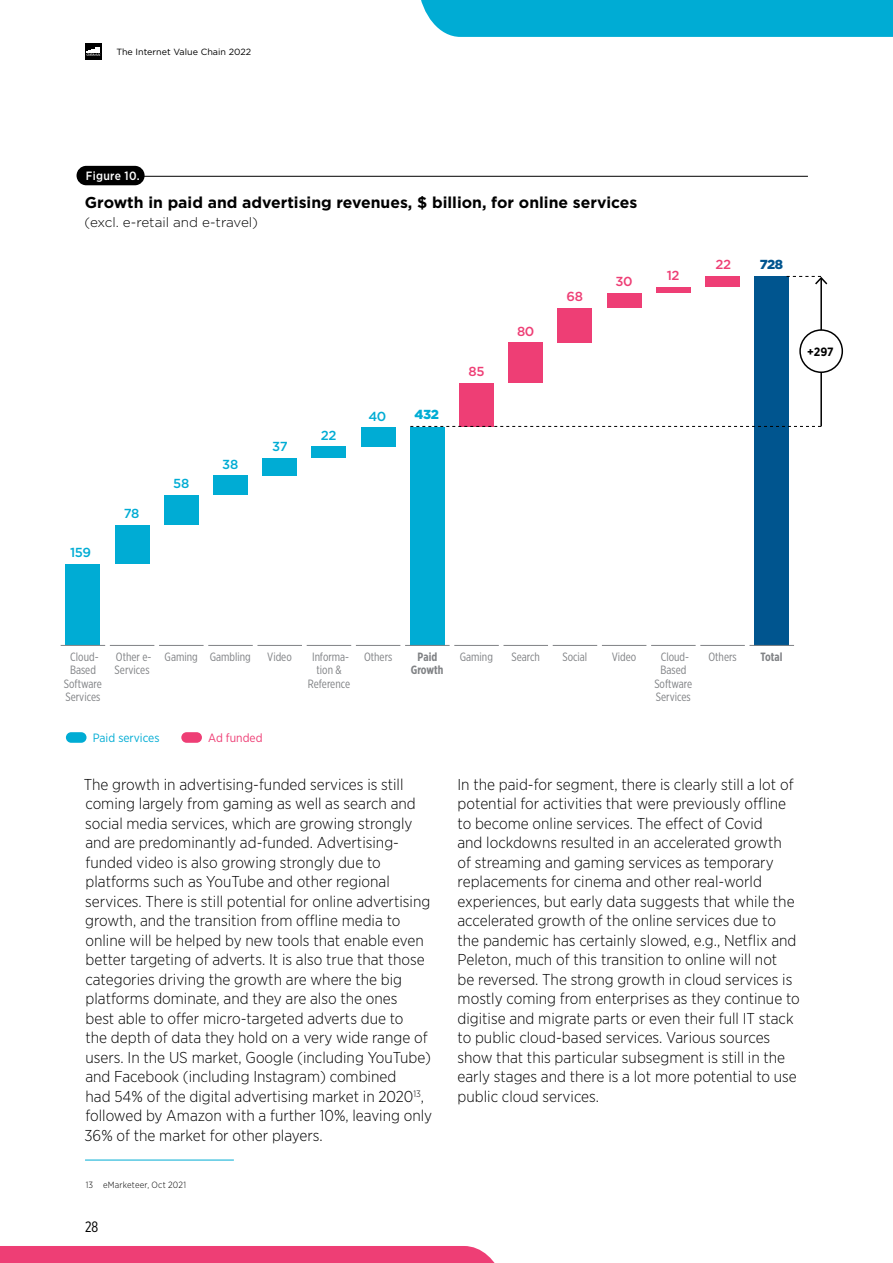
<style>
.page{position:relative;width:893px;height:1263px;background:#fff}
.page>*{position:absolute;margin:0;border:0;box-sizing:border-box;transform-origin:0 0}
.t1{font:300 15.75px/19.5px "Gotham Narrow";color:#000}
.t2{font:700 15.75px "Gotham Pro";color:#000}
.t3{font:15px "Gotham X Narrow";color:#000}
.t4{font:300 13.5px "Gotham Pro";color:#000}
.t5{font:500 13.05px "Gotham";letter-spacing:-.03em;color:#00acd4}
.t6{font:500 13.05px "Gotham";letter-spacing:-.03em;color:#ee3e75}
.t7{font:900 13.05px "Gotham";color:#00acd4}
.t8{font:900 13.05px "Gotham";color:#00558f}
.t9{font:12px/13.5px "Gotham X Narrow";color:#808285;text-align:center}
.t10{font:700 12px/13.5px "Gotham X Narrow";color:#808285;text-align:center}
.t11{font:12px "Gotham Narrow";color:#00acd4}
.t12{font:500 12px "Gotham Narrow";letter-spacing:.025em;color:#fff}
.t13{font:12px "Gotham Narrow";color:#ee3e75}
.t14{font:700 12px "Gotham Narrow";color:#000}
.t15{font:9px "Gotham";color:#000}
.t16{font:300 9px "Gotham Narrow";letter-spacing:.025em;color:#000}
</style>
<div class="page">
<div style="left:85px;top:43px;width:17px;height:17px;background:#000"></div>
<svg style="left:87px;top:47px;width:14px;height:9px"></svg>
<div style="left:77px;top:166px;width:68px;height:19px;background:#000;border-radius:10px"></div>
<hr style="left:85px;top:176px;width:723px;height:1px;background:#000">
<div style="left:66px;top:564px;width:34px;height:81px;background:#00acd4"></div>
<div style="left:410px;top:427px;width:34px;height:218px;background:#00acd4"></div>
<div style="left:755px;top:276px;width:34px;height:370px;background:#00558f"></div>
<div style="left:115px;top:525px;width:34px;height:39px;background:#00acd4"></div>
<div style="left:164px;top:495px;width:34px;height:30px;background:#00acd4"></div>
<div style="left:214px;top:476px;width:34px;height:19px;background:#00acd4"></div>
<div style="left:263px;top:458px;width:34px;height:18px;background:#00acd4"></div>
<div style="left:312px;top:446px;width:34px;height:12px;background:#00acd4"></div>
<div style="left:361px;top:427px;width:34px;height:19px;background:#00acd4"></div>
<div style="left:706px;top:276px;width:34px;height:11px;background:#ee3e75"></div>
<div style="left:656px;top:287px;width:34px;height:6px;background:#ee3e75"></div>
<div style="left:607px;top:293px;width:34px;height:15px;background:#ee3e75"></div>
<div style="left:558px;top:308px;width:34px;height:34px;background:#ee3e75"></div>
<div style="left:509px;top:342px;width:34px;height:41px;background:#ee3e75"></div>
<div style="left:460px;top:383px;width:34px;height:43px;background:#ee3e75"></div>
<hr style="left:61px;top:645px;width:44px;height:1px;background:#808285">
<hr style="left:110px;top:645px;width:44px;height:1px;background:#808285">
<hr style="left:159px;top:645px;width:45px;height:1px;background:#808285">
<hr style="left:208px;top:645px;width:45px;height:1px;background:#808285">
<hr style="left:257px;top:645px;width:45px;height:1px;background:#808285">
<hr style="left:307px;top:645px;width:44px;height:1px;background:#808285">
<hr style="left:356px;top:645px;width:44px;height:1px;background:#808285">
<hr style="left:405px;top:645px;width:45px;height:1px;background:#808285">
<hr style="left:454px;top:645px;width:45px;height:1px;background:#808285">
<hr style="left:503px;top:645px;width:45px;height:1px;background:#808285">
<hr style="left:553px;top:645px;width:44px;height:1px;background:#808285">
<hr style="left:602px;top:645px;width:44px;height:1px;background:#808285">
<hr style="left:651px;top:645px;width:45px;height:1px;background:#808285">
<hr style="left:700px;top:645px;width:45px;height:1px;background:#808285">
<hr style="left:749px;top:645px;width:45px;height:1px;background:#808285">
<div style="left:181px;top:732px;width:21px;height:11px;background:#ee3e75;border-radius:5px"></div>
<div style="left:66px;top:732px;width:21px;height:11px;background:#00acd4;border-radius:5px"></div>
<svg style="left:410px;top:426px;width:411px;height:1px"></svg>
<hr style="left:820px;top:278px;width:2px;height:148px;background:#000">
<svg style="left:787px;top:276px;width:41px;height:10px"></svg>
<div style="left:800px;top:330px;width:42px;height:42px;background:#fff;border-radius:50%"></div>
<div style="left:799px;top:329px;width:44px;height:44px;border:2px solid #000;border-radius:50%"></div>
<hr style="left:85px;top:1160px;width:149px;height:1px;background:#00acd4">
<div style="left:421px;top:0;width:472px;height:37px;background:#00acd4"></div>
<div style="left:0;top:1246px;width:495px;height:17px;background:#ee3e75"></div>
<p class="t15" style="left:116px;top:46px;width:136px">The Internet Value Chain 2022</p>
<p class="t12" style="left:86px;top:168px;width:55px">Figure 10.</p>
<p class="t2" style="left:85px;top:193px;width:554px">Growth in paid and advertising revenues, $ billion, for online services</p>
<p class="t4" style="left:85px;top:215px;width:175px">(excl. e-retail and e-travel)</p>
<p class="t2" style="left:85px;top:194px;width:214px">(excl. e-retail and e-travel)</p>
<p class="t5" style="left:70px;top:544px;width:23px">159</p>
<p class="t5" style="left:124px;top:505px;width:17px">78</p>
<p class="t5" style="left:173px;top:475px;width:17px">58</p>
<p class="t5" style="left:222px;top:456px;width:17px">38</p>
<p class="t5" style="left:272px;top:438px;width:17px">37</p>
<p class="t5" style="left:321px;top:426px;width:17px">22</p>
<p class="t5" style="left:368px;top:408px;width:19px">40</p>
<p class="t7" style="left:414px;top:406px;width:26px">432</p>
<p class="t6" style="left:468px;top:363px;width:17px">85</p>
<p class="t6" style="left:517px;top:322px;width:19px">80</p>
<p class="t6" style="left:567px;top:288px;width:18px">68</p>
<p class="t6" style="left:615px;top:273px;width:19px">30</p>
<p class="t6" style="left:667px;top:267px;width:14px">12</p>
<p class="t6" style="left:716px;top:256px;width:17px">22</p>
<p class="t8" style="left:760px;top:256px;width:25px">728</p>
<p class="t14" style="left:807px;top:344px;width:28px">+297</p>
<p class="t9" style="left:64px;top:649px;width:39px">Cloud-<br>Based<br>Software<br>Services</p>
<p class="t9" style="left:115px;top:649px;width:38px;text-align:left">Other e-<br>Services</p>
<p class="t9" style="left:165px;top:649px;width:88px">Gaming Gambling</p>
<p class="t9" style="left:267px;top:649px;width:26px">Video</p>
<p class="t9" style="left:308px;top:649px;width:44px">Informa&shy;tion &amp;<br>Reference</p>
<p class="t9" style="left:364px;top:649px;width:30px">Others</p>
<p class="t10" style="left:411px;top:649px;width:34px">Paid<br>Growth</p>
<p class="t9" style="left:460px;top:649px;width:35px">Gaming</p>
<p class="t9" style="left:511px;top:649px;width:30px">Search</p>
<p class="t9" style="left:562px;top:649px;width:26px">Social</p>
<p class="t9" style="left:612px;top:649px;width:26px">Video</p>
<p class="t9" style="left:654px;top:649px;width:39px">Cloud-<br>Based<br>Software<br>Services</p>
<p class="t9" style="left:708px;top:649px;width:30px">Others</p>
<p class="t10" style="left:761px;top:649px;width:23px">Total</p>
<p class="t11" style="left:93px;top:730px;width:68px">Paid services</p>
<p class="t13" style="left:208px;top:730px;width:56px">Ad funded</p>
<p class="t1" style="left:84px;top:774px;width:350px">The growth in advertising-funded services is still coming largely from gaming as well as search and social media services, which are growing strongly and are predominantly ad-funded. Advertising&shy;funded video is also growing strongly due to platforms such as YouTube and other regional services. There is still potential for online advertising growth, and the transition from offline media to online will be helped by new tools that enable even better targeting of adverts. It is also true that those categories driving the growth are where the big platforms dominate, and they are also the ones<br>best able to offer micro-targeted adverts due to<br>the depth of data they hold on a very wide range of users. In the US market, Google (including YouTube) and Facebook (including Instagram) combined<br>had 54% of the digital advertising market in 2020<sup>13</sup>, followed by Amazon with a further 10%, leaving only 36% of the market for other players.</p>
<p class="t1" style="left:457px;top:774px;width:344px">In the paid-for segment, there is clearly still a lot of potential for activities that were previously offline to become online services. The effect of Covid<br>and lockdowns resulted in an accelerated growth<br>of streaming and gaming services as temporary replacements for cinema and other real-world experiences, but early data suggests that while the accelerated growth of the online services due to the pandemic has certainly slowed, e.g., Netflix and Peleton, much of this transition to online will not<br>be reversed. The strong growth in cloud services is mostly coming from enterprises as they continue to digitise and migrate parts or even their full IT stack to public cloud-based services. Various sources show that this particular subsegment is still in the early stages and there is a lot more potential to use public cloud services.</p>
<p class="t16" style="left:86px;top:1179px;width:102px">13 eMarketeer, Oct 2021</p>
<p class="t3" style="left:85px;top:1218px;width:15px">28</p>
</div>
